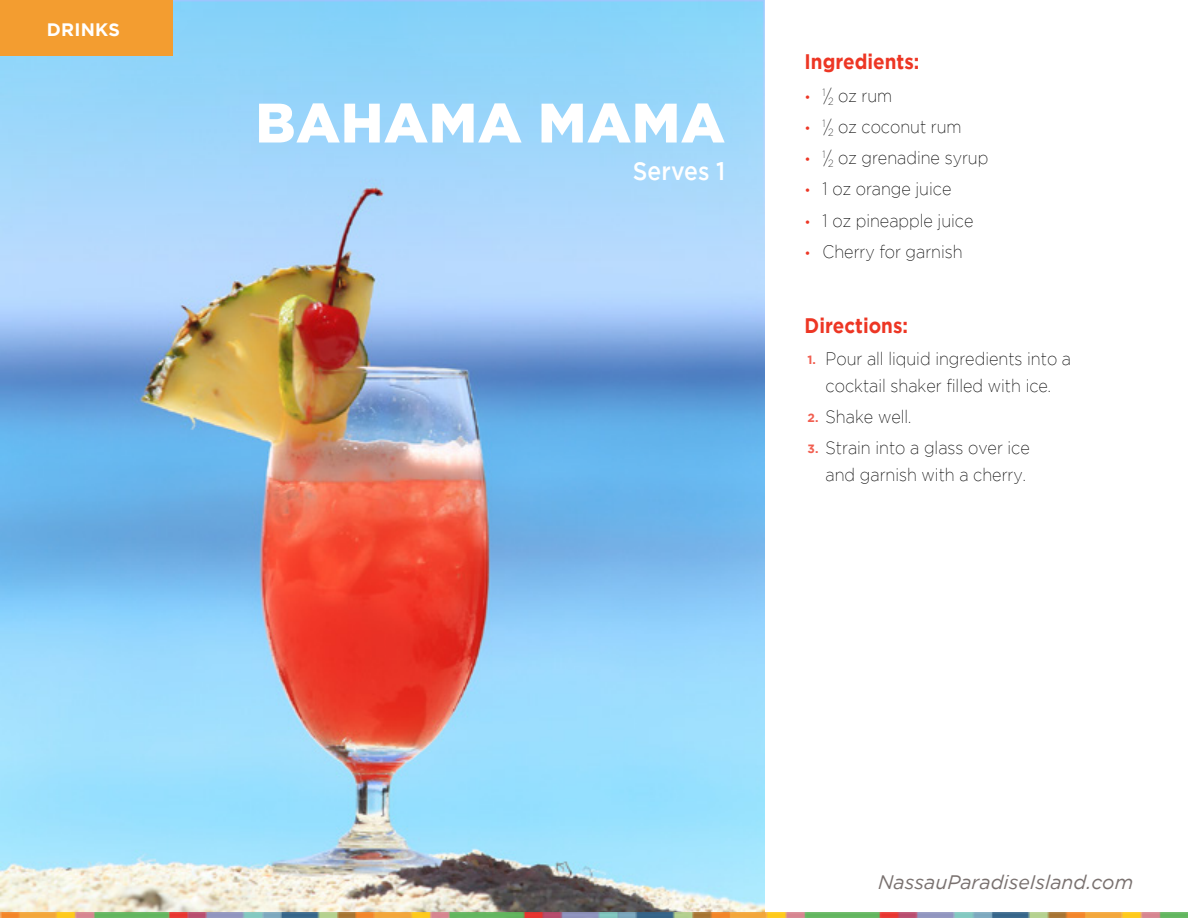
<style>
.page{position:relative;width:1188px;height:918px;background:#fff}
.page>*{position:absolute;margin:0;border:0;box-sizing:border-box;transform-origin:0 0}
.t1{font:900 55.5px "Gotham";letter-spacing:.015em;color:#fff}
.t2{font:500 25.5px "Gotham";color:#fff;scale:.9 1}
.t3{font:700 21px "Gotham";color:#ed3624;scale:.9 1}
.t4{font:italic 19.5px "Gotham";color:#79716f}
.t5{font:200 18px/26.7px "Gotham";color:#000;text-align:center;scale:.9 1}
.t6{font:700 18px "Gotham";letter-spacing:.015em;color:#fff}
.s1{font-weight:300;font-size:13.5px;color:#ed3624}
.s2{font-weight:700;font-size:12px;color:#f15e50}
</style>
<div class="page">
<img style="left:1px;top:261px;width:764px;height:651px">
<svg style="left:0;top:0;width:765px;height:261px;background:#9dd5fa"></svg>
<div style="left:0;top:0;width:173px;height:56px;background:#f39d30"></div>
<img style="left:0;top:912px;width:1188px;height:6px">
<p class="t6" style="left:47px;top:19px;width:75px">DRINKS</p>
<h1 class="t1" style="left:256px;top:91px;width:471px">BAHAMA MAMA</h1>
<h2 class="t2" style="left:633px;top:156px;width:104px">Serves 1</h2>
<p class="t3" style="left:805px;top:50px;width:129px">Ingredients:</p>
<p class="t5" style="left:805px;top:82px;width:99px"><span class="s1">•</span> <sup>1</sup>/<sub>2</sub> oz rum</p>
<p class="t5" style="left:805px;top:113px;width:176px"><span class="s1">•</span> <sup>1</sup>/<sub>2</sub> oz coconut rum</p>
<p class="t5" style="left:805px;top:144px;width:206px"><span class="s1">•</span> <sup>1</sup>/<sub>2</sub> oz grenadine syrup</p>
<p class="t5" style="left:805px;top:176px;width:165px"><span class="s1">•</span> 1 oz orange juice</p>
<p class="t5" style="left:805px;top:207px;width:189px"><span class="s1">•</span> 1 oz pineapple juice</p>
<p class="t5" style="left:805px;top:238px;width:177px"><span class="s1">•</span> Cherry for garnish</p>
<p class="t3" style="left:805px;top:313px;width:117px">Directions:</p>
<p class="t5" style="left:808px;top:346px;width:294px"><span class="s2">1.</span> Pour all liquid ingredients into a cocktail shaker filled with ice.</p>
<p class="t5" style="left:808px;top:403px;width:117px"><span class="s2">2.</span> Shake well.</p>
<p class="t5" style="left:808px;top:435px;width:248px;text-align:right"><span class="s2">3.</span> Strain into a glass over ice and garnish with a cherry.</p>
<p class="t4" style="left:878px;top:871px;width:256px">NassauParadiseIsland.com</p>
</div>
